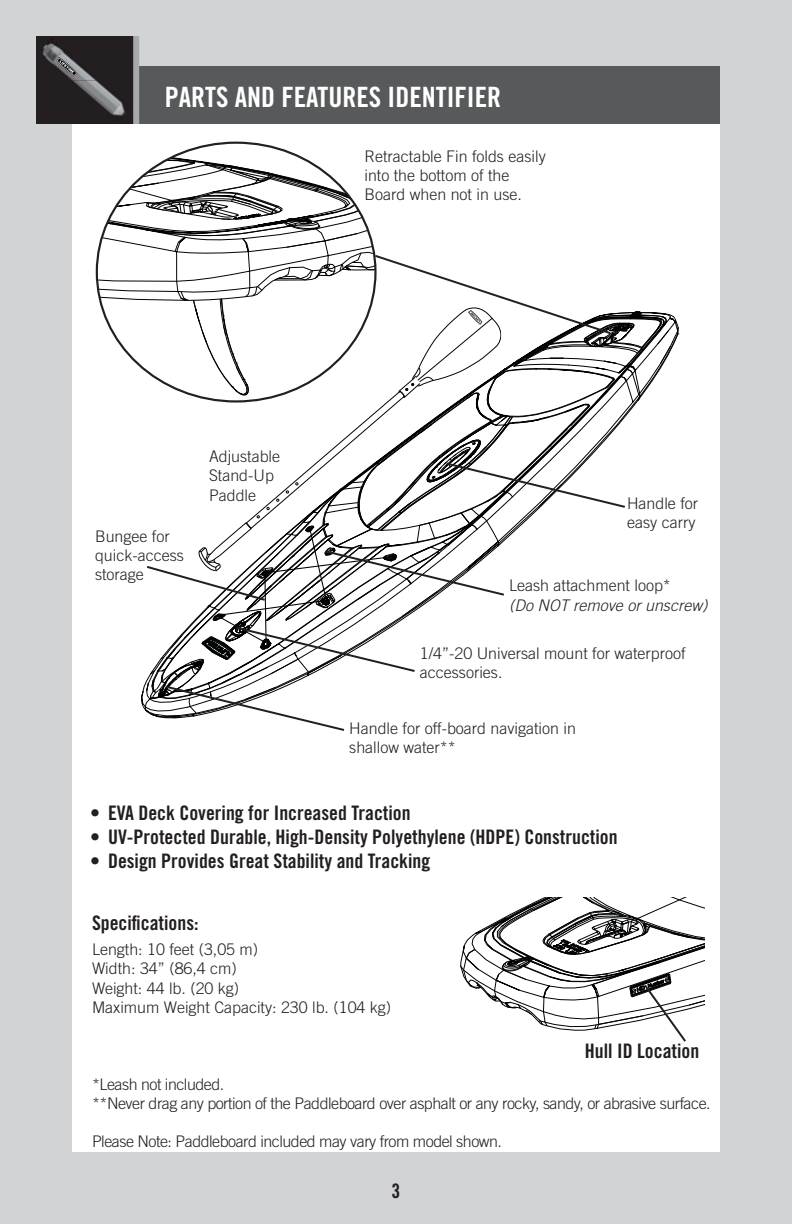
<style>
.page{position:relative;width:792px;height:1224px;background:#d1d3d4}
.page>*{position:absolute;margin:0;border:0;box-sizing:border-box;transform-origin:0 0}
.t1{font:28px "Trade Gothic LT Std Bd Cn 20";color:#fff}
.t2{font:20px "Trade Gothic LT Std Bd Cn 20";color:#231f20}
.t3{font:300 16px/19.2px "Trade Gothic LT Std";color:#231f20}
.t4{font:300 16px/19.2px "Trade Gothic LT Std";letter-spacing:-.03em;color:#231f20}
.t5{font:italic 300 16px "Trade Gothic LT Std";color:#231f20}
</style>
<div class="page">
<div style="left:72px;top:81px;width:648px;height:1071px;background:#fff"></div>
<div style="left:139px;top:67px;width:581px;height:57px;background:#58595b"></div>
<div style="left:36px;top:36px;width:97px;height:88px;background:#231f20"></div>
<div style="left:133px;top:36px;width:6px;height:88px;background:#a7a9ac"></div>
<img style="left:40px;top:38px;width:57px;height:43px">
<img style="left:73px;top:81px;width:52px;height:35px">
<svg style="left:56px;top:57px;width:22px;height:21px"></svg>
<svg style="left:460px;top:897px;width:244px;height:145px"></svg>
<svg style="left:97px;top:143px;width:582px;height:588px"></svg>
<h1 class="t1" style="left:165px;top:87px;width:338px">PARTS AND FEATURES IDENTIFIER</h1>
<p class="t3" style="left:364px;top:148px;width:183px">Retractable Fin folds easily into the bottom of the<br>Board when not in use.</p>
<p class="t3" style="left:95px;top:529px;width:90px">Bungee for quick-access storage</p>
<p class="t3" style="left:209px;top:449px;width:73px">Adjustable<br>Stand-Up<br>Paddle</p>
<p class="t3" style="left:627px;top:496px;width:73px">Handle for easy carry</p>
<p class="t3" style="left:509px;top:578px;width:163px">Leash attachment loop*</p>
<p class="t5" style="left:509px;top:599px;width:200px">(Do NOT remove or unscrew)</p>
<p class="t3" style="left:420px;top:646px;width:267px">1/4”-20 Universal mount for waterproof accessories.</p>
<p class="t3" style="left:349px;top:721px;width:228px">Handle for off-board navigation in shallow water**</p>
<p class="t2" style="left:90px;top:805px;width:322px">• EVA Deck Covering for Increased Traction</p>
<p class="t2" style="left:90px;top:829px;width:529px">• UV-Protected Durable, High-Density Polyethylene (HDPE) Construction</p>
<p class="t2" style="left:90px;top:853px;width:342px">• Design Provides Great Stability and Tracking</p>
<p class="t2" style="left:92px;top:915px;width:108px">Specifications:</p>
<p class="t3" style="left:92px;top:942px;width:301px">Length: 10 feet (3,05 m)<br>Width: 34” (86,4 cm)<br>Weight: 44 lb. (20 kg)<br>Maximum Weight Capacity: 230 lb. (104 kg)</p>
<p class="t2" style="left:585px;top:1044px;width:116px">Hull ID Location</p>
<p class="t4" style="left:92px;top:1076px;width:620px">*Leash not included.<br>**Never drag any portion of the Paddleboard over asphalt or any rocky, sandy, or abrasive surface.</p>
<p class="t4" style="left:92px;top:1134px;width:411px">Please Note: Paddleboard included may vary from model shown.</p>
<p class="t2" style="left:392px;top:1184px;width:10px">3</p>
</div>
